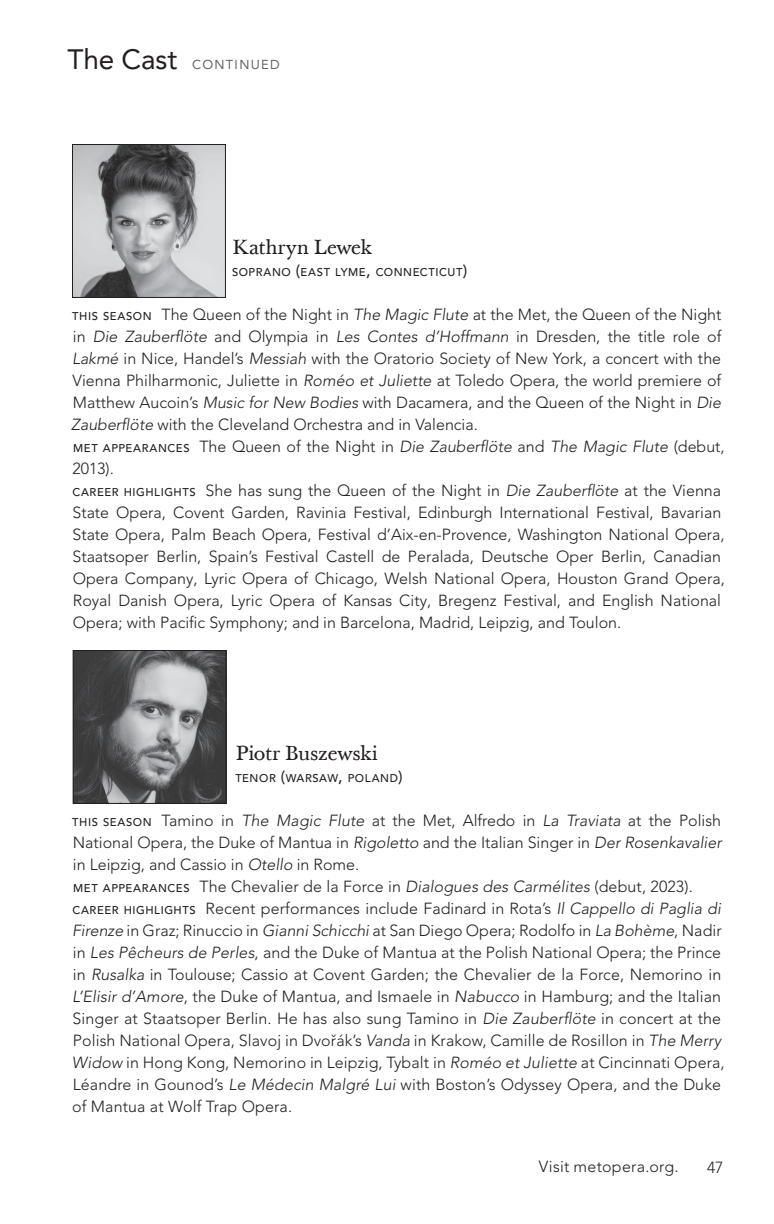
<style>
.page{position:relative;width:774px;height:1224px;background:#fff}
.page>*{position:absolute;margin:0;border:0;box-sizing:border-box;transform-origin:0 0}
.t1{font:20px "Baskerville Ten";letter-spacing:-.01em;color:#231f20}
.t2{font:300 16px/22px "Avenir LT Pro";color:#231f20}
.t3{font:300 16px "Avenir LT Pro";letter-spacing:.02em;color:#231f20}
.t4{font:13px "Avenir LT Pro";letter-spacing:.1em;color:#636366}
.t5{font:500 11.2px "Avenir LT Pro";letter-spacing:.05em;color:#231f20}
.s1{font-size:28px;color:#231f20}
.s2{font-size:16px}
.s3{font-weight:500;font-size:11.2px}
.s4{font-style:italic}
</style>
<div class="page">
<img style="left:74px;top:146px;width:150px;height:150px">
<div style="left:72px;top:144px;width:154px;height:154px;border:1px solid #231f20"></div>
<img style="left:75px;top:652px;width:150px;height:150px">
<div style="left:73px;top:650px;width:154px;height:154px;border:1px solid #231f20"></div>
<p class="t4" style="left:68px;top:57px;width:214px"><span class="s1">The Cast</span> CONTINUED</p>
<p class="t1" style="left:232px;top:235px;width:142px">Kathryn Lewek</p>
<p class="t5" style="left:232px;top:265px;width:237px">SOPRANO <span class="s2">(</span>EAST LYME<span class="s2">,</span> CONNECTICUT<span class="s2">)</span></p>
<p class="t2" style="left:71px;top:304px;width:655px"><span class="s3">THIS SEASON</span> The Queen of the Night in <span class="s4">The Magic Flute</span> at the Met, the Queen of the Night in <span class="s4">Die Zauberflöte</span> and Olympia in <span class="s4">Les Contes d’Hoffmann</span> in Dresden, the title role of <span class="s4">Lakmé</span> in Nice, Handel’s <span class="s4">Messiah</span> with the Oratorio Society of New York, a concert with the Vienna Philharmonic, Juliette in <span class="s4">Roméo et Juliette</span> at Toledo Opera, the world premiere of Matthew Aucoin’s <span class="s4">Music for New Bodies</span> with Dacamera, and the Queen of the Night in <span class="s4">Die Zauberflöte</span> with the Cleveland Orchestra and in Valencia.<br><span class="s3">MET APPEARANCES</span> The Queen of the Night in <span class="s4">Die Zauberflöte</span> and <span class="s4">The Magic Flute</span> (debut, 2013).<br><span class="s3">CAREER HIGHLIGHTS</span> She has sung the Queen of the Night in <span class="s4">Die Zauberflöte</span> at the Vienna State Opera, Covent Garden, Ravinia Festival, Edinburgh International Festival, Bavarian State Opera, Palm Beach Opera, Festival d’Aix-en-Provence, Washington National Opera, Staatsoper Berlin, Spain’s Festival Castell de Peralada, Deutsche Oper Berlin, Canadian Opera Company, Lyric Opera of Chicago, Welsh National Opera, Houston Grand Opera, Royal Danish Opera, Lyric Opera of Kansas City, Bregenz Festival, and English National Opera; with Pacific Symphony; and in Barcelona, Madrid, Leipzig, and Toulon.</p>
<p class="t1" style="left:235px;top:741px;width:144px">Piotr Buszewski</p>
<p class="t5" style="left:235px;top:771px;width:169px">TENOR <span class="s2">(</span>WARSAW<span class="s2">,</span> POLAND<span class="s2">)</span></p>
<p class="t2" style="left:72px;top:810px;width:654px"><span class="s3">THIS SEASON</span> Tamino in <span class="s4">The Magic Flute</span> at the Met, Alfredo in <span class="s4">La Traviata</span> at the Polish National Opera, the Duke of Mantua in <span class="s4">Rigoletto</span> and the Italian Singer in <span class="s4">Der Rosenkavalier </span>in Leipzig, and Cassio in <span class="s4">Otello</span> in Rome.<br><span class="s3">MET APPEARANCES</span> The Chevalier de la Force in <span class="s4">Dialogues des Carmélites</span> (debut, 2023).<br><span class="s3">CAREER HIGHLIGHTS</span> Recent performances include Fadinard in Rota’s <span class="s4">Il Cappello di Paglia di Firenze</span> in Graz; Rinuccio in <span class="s4">Gianni Schicchi</span> at San Diego Opera; Rodolfo in <span class="s4">La Bohème</span>, Nadir in <span class="s4">Les Pêcheurs de Perles</span>, and the Duke of Mantua at the Polish National Opera; the Prince in <span class="s4">Rusalka</span> in Toulouse; Cassio at Covent Garden; the Chevalier de la Force, Nemorino in <span class="s4">L’Elisir d’Amore</span>, the Duke of Mantua, and Ismaele in <span class="s4">Nabucco</span> in Hamburg; and the Italian Singer at Staatsoper Berlin. He has also sung Tamino in <span class="s4">Die Zauberflöte</span> in concert at the Polish National Opera, Slavoj in Dvořák’s <span class="s4">Vanda</span> in Krakow, Camille de Rosillon in <span class="s4">The Merry Widow</span> in Hong Kong, Nemorino in Leipzig, Tybalt in <span class="s4">Roméo et Juliette</span> at Cincinnati Opera, Léandre in Gounod’s <span class="s4">Le Médecin Malgré Lui</span> with Boston’s Odyssey Opera, and the Duke of Mantua at Wolf Trap Opera.</p>
<p class="t3" style="left:539px;top:1157px;width:141px">Visit metopera.org.</p>
<p class="t2" style="left:707px;top:1156px;width:18px">47</p>
</div>
